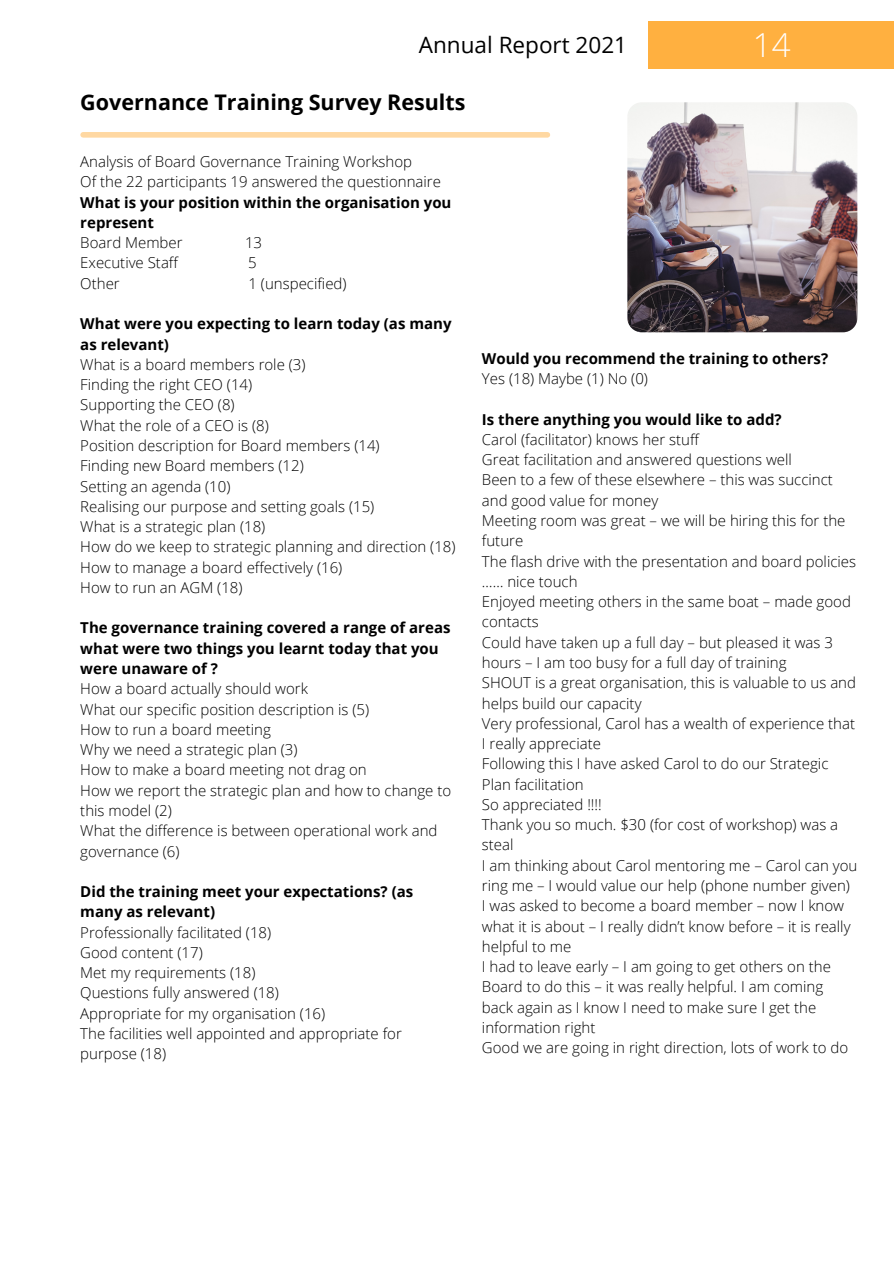
<style>
.page{position:relative;width:894px;height:1264px;background:#fff}
.page>*{position:absolute;margin:0;border:0;box-sizing:border-box;transform-origin:0 0}
.t1{font:300 33px "Open Sans";color:#fff}
.t2{font:22.5px "Open Sans";color:#000}
.t3{font:700 21.45px "Open Sans";color:#000}
.t4{font:300 15px/20.2px "Open Sans";color:#000}
.t5{font:700 15px/20.2px "Open Sans";color:#000}
</style>
<div class="page">
<div style="left:648px;top:21px;width:245px;height:48px;background:#ffb040"></div>
<div style="left:83px;top:132px;width:464px;height:6px;background:#ffd8a2"></div>
<img style="left:627px;top:102px;width:230px;height:230px;border-radius:14px">
<p class="t2" style="left:419px;top:29px;width:210px">Annual Report 2021</p>
<p class="t1" style="left:752px;top:22px;width:39px">14</p>
<p class="t3" style="left:80px;top:87px;width:386px">Governance Training Survey Results</p>
<p class="t4" style="left:80px;top:151px;width:333px">Analysis of Board Governance Training Workshop</p>
<p class="t4" style="left:80px;top:171px;width:362px">Of the 22 participants 19 answered the questionnaire</p>
<p class="t5" style="left:80px;top:192px;width:372px">What is your position within the organisation you represent</p>
<p class="t4" style="left:80px;top:232px;width:104px">Board Member</p>
<p class="t4" style="left:245px;top:232px;width:19px">13</p>
<p class="t4" style="left:80px;top:252px;width:99px">Executive Staff</p>
<p class="t4" style="left:248px;top:252px;width:10px">5</p>
<p class="t4" style="left:80px;top:273px;width:41px">Other</p>
<p class="t4" style="left:248px;top:273px;width:100px">1 (unspecified)</p>
<p class="t5" style="left:80px;top:313px;width:372px">What were you expecting to learn today (as many as relevant)</p>
<p class="t4" style="left:80px;top:354px;width:227px">What is a board members role (3)</p>
<p class="t4" style="left:80px;top:374px;width:173px">Finding the right CEO (14)</p>
<p class="t4" style="left:80px;top:394px;width:156px">Supporting the CEO (8)</p>
<p class="t4" style="left:80px;top:415px;width:190px">What the role of a CEO is (8)</p>
<p class="t4" style="left:80px;top:435px;width:301px">Position description for Board members (14)</p>
<p class="t4" style="left:80px;top:455px;width:225px">Finding new Board members (12)</p>
<p class="t4" style="left:80px;top:475px;width:152px">Setting an agenda (10)</p>
<p class="t4" style="left:80px;top:496px;width:295px">Realising our purpose and setting goals (15)</p>
<p class="t4" style="left:80px;top:516px;width:186px">What is a strategic plan (18)</p>
<p class="t4" style="left:80px;top:536px;width:376px">How do we keep to strategic planning and direction (18)</p>
<p class="t4" style="left:80px;top:556px;width:263px">How to manage a board effectively (16)</p>
<p class="t4" style="left:80px;top:577px;width:164px">How to run an AGM (18)</p>
<p class="t5" style="left:80px;top:617px;width:371px">The governance training covered a range of areas what were two things you learnt today that you were unaware of ?</p>
<p class="t4" style="left:80px;top:678px;width:229px">How a board actually should work</p>
<p class="t4" style="left:80px;top:698px;width:290px">What our specific position description is (5)</p>
<p class="t4" style="left:80px;top:719px;width:192px">How to run a board meeting</p>
<p class="t4" style="left:80px;top:739px;width:219px">Why we need a strategic plan (3)</p>
<p class="t4" style="left:80px;top:759px;width:288px">How to make a board meeting not drag on</p>
<p class="t4" style="left:80px;top:779px;width:372px">How we report the strategic plan and how to change to this model (2)</p>
<p class="t4" style="left:80px;top:820px;width:358px">What the difference is between operational work and governance (6)</p>
<p class="t5" style="left:80px;top:881px;width:334px">Did the training meet your expectations? (as many as relevant)</p>
<p class="t4" style="left:80px;top:921px;width:192px">Professionally facilitated (18)</p>
<p class="t4" style="left:80px;top:941px;width:124px">Good content (17)</p>
<p class="t4" style="left:80px;top:962px;width:177px">Met my requirements (18)</p>
<p class="t4" style="left:80px;top:982px;width:200px">Questions fully answered (18)</p>
<p class="t4" style="left:80px;top:1002px;width:246px">Appropriate for my organisation (16)</p>
<p class="t4" style="left:80px;top:1023px;width:323px">The facilities well appointed and appropriate for purpose (18)</p>
<p class="t5" style="left:482px;top:348px;width:347px">Would you recommend the training to others?</p>
<p class="t4" style="left:482px;top:368px;width:167px">Yes (18) Maybe (1) No (0)</p>
<p class="t5" style="left:482px;top:408px;width:301px">Is there anything you would like to add?</p>
<p class="t4" style="left:482px;top:429px;width:218px">Carol (facilitator) knows her stuff</p>
<p class="t4" style="left:482px;top:449px;width:311px">Great facilitation and answered questions well</p>
<p class="t4" style="left:482px;top:469px;width:352px">Been to a few of these elsewhere – this was succinct and good value for money</p>
<p class="t4" style="left:482px;top:510px;width:365px">Meeting room was great – we will be hiring this for the future</p>
<p class="t4" style="left:482px;top:550px;width:375px">The flash drive with the presentation and board policies …… nice touch</p>
<p class="t4" style="left:482px;top:591px;width:370px">Enjoyed meeting others in the same boat – made good contacts</p>
<p class="t4" style="left:482px;top:631px;width:352px">Could have taken up a full day – but pleased it was 3 hours – I am too busy for a full day of training</p>
<p class="t4" style="left:482px;top:672px;width:375px">SHOUT is a great organisation, this is valuable to us and helps build our capacity</p>
<p class="t4" style="left:482px;top:712px;width:374px">Very professional, Carol has a wealth of experience that<br>I really appreciate</p>
<p class="t4" style="left:482px;top:753px;width:348px">Following this I have asked Carol to do our Strategic<br>Plan facilitation</p>
<p class="t4" style="left:482px;top:794px;width:121px">So appreciated !!!!</p>
<p class="t4" style="left:482px;top:814px;width:357px">Thank you so much. $30 (for cost of workshop) was a steal</p>
<p class="t4" style="left:482px;top:854px;width:377px">I am thinking about Carol mentoring me – Carol can you ring me – I would value our help (phone number given)</p>
<p class="t4" style="left:482px;top:895px;width:370px">I was asked to become a board member – now I know what it is about – I really didn’t know before – it is really helpful to me</p>
<p class="t4" style="left:482px;top:956px;width:350px">I had to leave early – I am going to get others on the Board to do this – it was really helpful. I am coming back again as I know I need to make sure I get the information right</p>
<p class="t4" style="left:482px;top:1037px;width:367px">Good we are going in right direction, lots of work to do</p>
</div>
